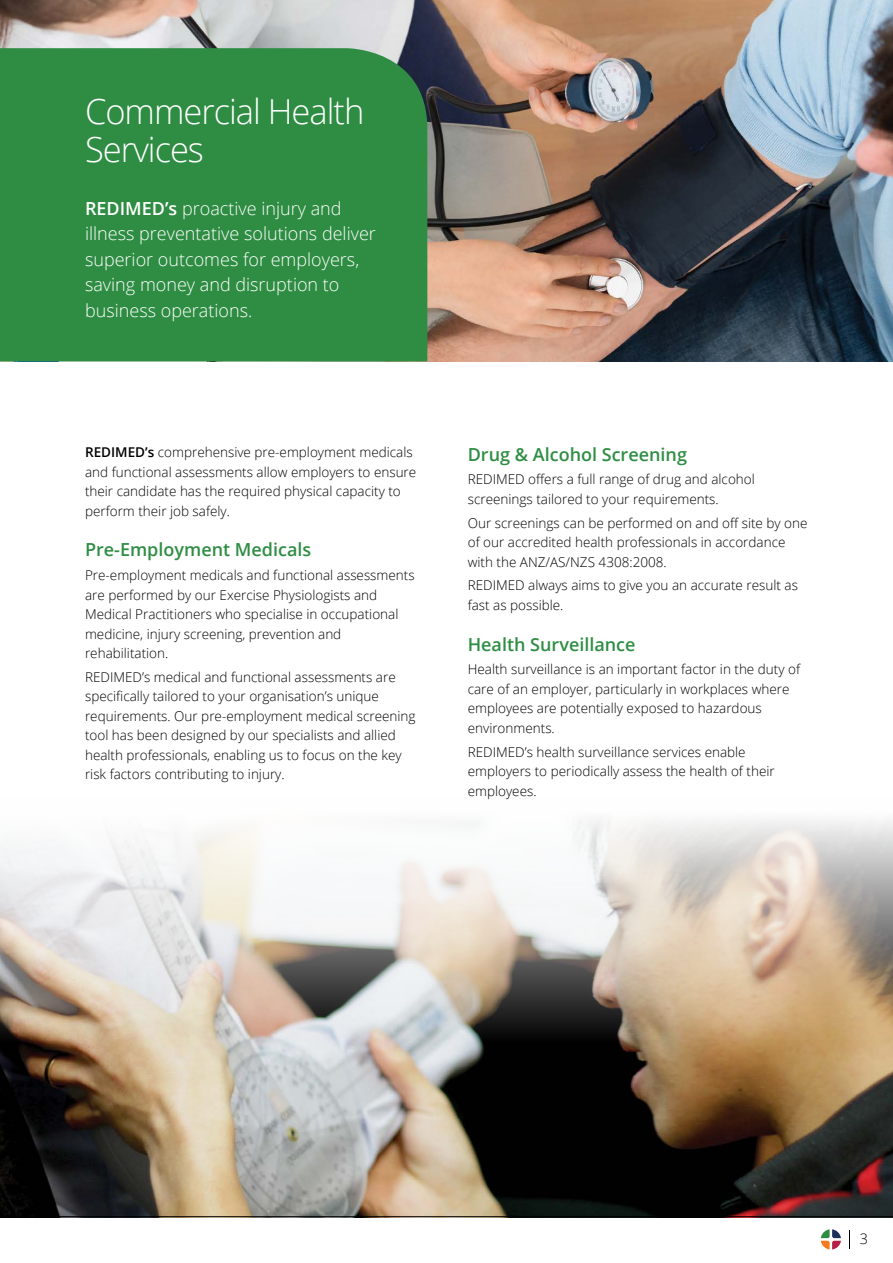
<style>
.page{position:relative;width:893px;height:1263px;background:#fff}
.page>*{position:absolute;margin:0;border:0;box-sizing:border-box;transform-origin:0 0}
.t1{font:300 34.5px/37.5px "Open Sans";letter-spacing:-.03em;color:#fff}
.t2{font:300 18px/25.5px "Open Sans";color:#fff}
.t3{font:600 18px "Open Sans";color:#2e8d43}
.t4{font:300 14.4px "Open Sans";color:#000}
.t5{font:300 13.5px/19.5px "Open Sans";color:#000}
.s1{font-weight:600}
</style>
<div class="page">
<svg style="left:821px;top:1229px;width:20px;height:20px"></svg>
<img style="left:0;top:820px;width:893px;height:396px">
<img style="left:0;top:0;width:893px;height:361px">
<div style="left:0;top:48px;width:427px;height:313px;background:#2e8d43"></div>
<hr style="left:0;top:1216px;width:893px;height:1px;background:#000">
<h1 class="t1" style="left:85px;top:92px;width:281px">Commercial Health<br>Services</h1>
<h2 class="t2" style="left:85px;top:195px;width:292px"><span class="s1">REDIMED’s</span> proactive injury and illness preventative solutions deliver superior outcomes for employers, saving money and disruption to business operations.</h2>
<p class="t5" style="left:85px;top:442px;width:333px"><span class="s1">REDIMED’s</span> comprehensive pre-employment medicals and functional assessments allow employers to ensure their candidate has the required physical capacity to perform their job safely.</p>
<h2 class="t3" style="left:85px;top:537px;width:228px">Pre-Employment Medicals</h2>
<p class="t5" style="left:85px;top:565px;width:331px">Pre-employment medicals and functional assessments are performed by our Exercise Physiologists and Medical Practitioners who specialise in occupational medicine, injury screening, prevention and rehabilitation.</p>
<p class="t5" style="left:85px;top:667px;width:332px">REDIMED’s medical and functional assessments are specifically tailored to your organisation’s unique requirements. Our pre-employment medical screening tool has been designed by our specialists and allied health professionals, enabling us to focus on the key risk factors contributing to injury.</p>
<h2 class="t3" style="left:468px;top:441px;width:221px">Drug &amp; Alcohol Screening</h2>
<p class="t5" style="left:468px;top:469px;width:289px">REDIMED offers a full range of drug and alcohol screenings tailored to your requirements.</p>
<p class="t5" style="left:468px;top:512px;width:341px">Our screenings can be performed on and off site by one of our accredited health professionals in accordance with the ANZ/AS/NZS 4308:2008.</p>
<p class="t5" style="left:468px;top:575px;width:332px">REDIMED always aims to give you an accurate result as fast as possible.</p>
<h2 class="t3" style="left:468px;top:631px;width:169px">Health Surveillance</h2>
<p class="t5" style="left:468px;top:659px;width:334px">Health surveillance is an important factor in the duty of care of an employer, particularly in workplaces where employees are potentially exposed to hazardous environments.</p>
<p class="t5" style="left:468px;top:741px;width:308px">REDIMED’s health surveillance services enable employers to periodically assess the health of their employees.</p>
<p class="t4" style="left:860px;top:1229px;width:10px">3</p>
</div>
